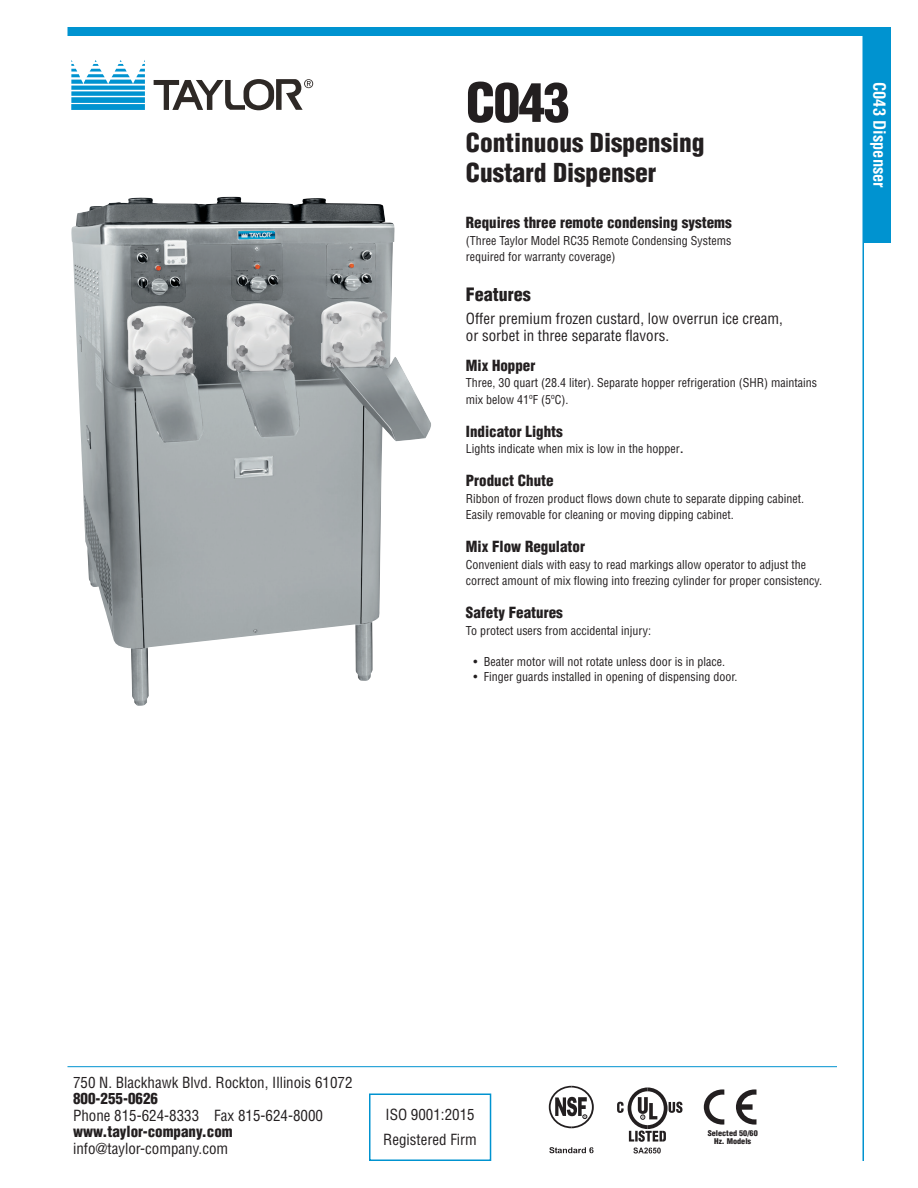
<style>
.page{position:relative;width:918px;height:1188px;background:#fff}
.page>*{position:absolute;margin:0;border:0;box-sizing:border-box;transform-origin:0 0}
.Model_Number{font:900 condensed 52.5px "Helvetica LT";color:#231f20}
.Model_Description_Li{font:900 condensed 25.5px/30px "Helvetica LT Std";color:#231f20}
.Features_Header{font:900 condensed 18px "Helvetica LT Std";color:#231f20}
.Side_Bar_Model_Numbe{font:700 condensed 16.5px "Helvetica LT";color:#fff}
.Features_Body{font:condensed 15px/16.5px "Helvetica LT Std";color:#231f20}
.List_Header{font:900 condensed 15px "Helvetica LT Std";color:#231f20}
.List_Body{font:condensed 12px/16.5px "Helvetica LT Std";color:#231f20}
.t1{font:900 condensed 7.65px/7.8px "Helvetica LT Std";color:#231f20;text-align:center;scale:1.06 1}
.s1{font-family:"Helvetica LT";font-weight:700}
</style>
<div class="page">
<div style="left:68px;top:27px;width:823px;height:9px;background:#0093d0"></div>
<hr style="left:68px;top:1066px;width:769px;height:1px;background:#0093d0">
<hr style="left:862px;top:27px;width:2px;height:1134px;background:#0093d0">
<div style="left:864px;top:27px;width:27px;height:216px;background:#0093d0"></div>
<img style="left:71px;top:197px;width:360px;height:509px">
<svg style="left:71px;top:60px;width:74px;height:50px"></svg>
<svg style="left:154px;top:79px;width:159px;height:31px"></svg>
<div style="left:369px;top:1094px;width:122px;height:67px;border:2px solid #0093d0"></div>
<svg style="left:549px;top:1147px;width:45px;height:6px"></svg>
<svg style="left:549px;top:1086px;width:45px;height:42px"></svg>
<svg style="left:633px;top:1148px;width:28px;height:6px"></svg>
<svg style="left:617px;top:1088px;width:66px;height:54px"></svg>
<svg style="left:704px;top:1089px;width:20px;height:36px"></svg>
<svg style="left:736px;top:1089px;width:20px;height:36px"></svg>
<p class="Model_Number" style="left:466px;top:69px;width:106px">C043</p>
<p class="Model_Description_Li" style="left:466px;top:127px;width:240px">Continuous Dispensing<br>Custard Dispenser</p>
<p class="List_Header" style="left:466px;top:213px;width:267px">Requires three remote condensing systems</p>
<p class="List_Body" style="left:466px;top:232px;width:267px">(Three Taylor Model RC35 Remote Condensing Systems required for warranty coverage)</p>
<p class="Features_Header" style="left:466px;top:283px;width:66px">Features</p>
<p class="Features_Body" style="left:466px;top:311px;width:318px">Offer premium frozen custard, low overrun ice cream, or sorbet in three separate flavors.</p>
<p class="List_Header" style="left:466px;top:356px;width:71px">Mix Hopper</p>
<p class="List_Body" style="left:466px;top:375px;width:353px">Three, 30 quart (28.4 liter). Separate hopper refrigeration (SHR) maintains mix below 41ºF (5ºC).</p>
<p class="List_Header" style="left:466px;top:422px;width:99px">Indicator Lights</p>
<p class="List_Body" style="left:466px;top:441px;width:219px">Lights indicate when mix is low in the hopper<span class="s1">.</span></p>
<p class="List_Header" style="left:466px;top:471px;width:89px">Product Chute</p>
<p class="List_Body" style="left:466px;top:490px;width:340px">Ribbon of frozen product flows down chute to separate dipping cabinet.<br>Easily removable for cleaning or moving dipping cabinet.</p>
<p class="List_Header" style="left:466px;top:537px;width:121px">Mix Flow Regulator</p>
<p class="List_Body" style="left:466px;top:556px;width:358px">Convenient dials with easy to read markings allow operator to adjust the correct amount of mix flowing into freezing cylinder for proper consistency.</p>
<p class="List_Header" style="left:466px;top:603px;width:99px">Safety Features</p>
<p class="List_Body" style="left:466px;top:622px;width:187px">To protect users from accidental injury:</p>
<p class="List_Body" style="left:473px;top:654px;width:253px">• Beater motor will not rotate unless door is in place.</p>
<p class="List_Body" style="left:473px;top:669px;width:266px">• Finger guards installed in opening of dispensing door.</p>
<p class="Side_Bar_Model_Numbe" style="left:890px;top:82px;width:107px;rotate:90deg">C043 Dispenser</p>
<p class="Features_Body" style="left:73px;top:1074px;width:281px">750 N. Blackhawk Blvd. Rockton, Illinois 61072</p>
<p class="List_Header" style="left:73px;top:1089px;width:86px">800-255-0626</p>
<p class="Features_Body" style="left:73px;top:1107px;width:251px">Phone 815-624-8333 Fax 815-624-8000</p>
<p class="List_Header" style="left:73px;top:1122px;width:161px">www.taylor-company.com</p>
<p class="Features_Body" style="left:73px;top:1140px;width:157px">info@taylor-company.com</p>
<p class="Features_Body" style="left:383px;top:1102px;width:95px;line-height:25.5px">ISO 9001:2015<br>Registered Firm</p>
<p class="t1" style="left:708px;top:1129px;width:49px">Selected 50/60<br>Hz. Models</p>
</div>
